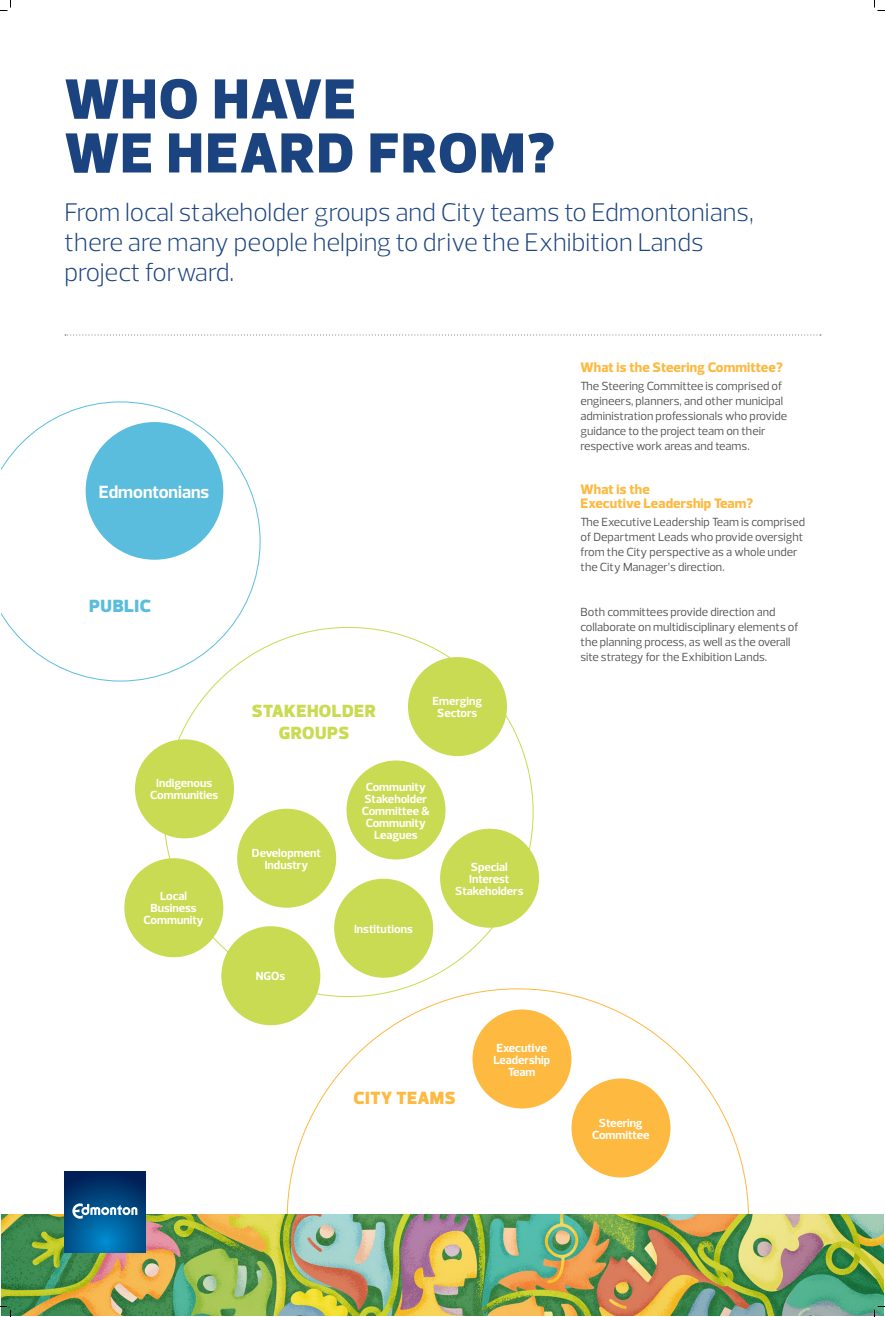
<style>
.page{position:relative;width:885px;height:1317px;background:#fff}
.page>*{position:absolute;margin:0;border:0;box-sizing:border-box;transform-origin:0 0}
._1_Page_Title{font:900 57.5px/54px "Prelo";letter-spacing:.025em;color:#1a4380}
.Special__Large{font:300 26px/30px "Prelo";color:#1a4380}
.Graphics_36{font:900 18px/21.6px "Prelo";letter-spacing:.02em;color:#c8db52;text-align:center}
.Graphic_2{font:700 18px "Prelo";color:#fff}
.Graphics_36-2{font:900 18px "Prelo";letter-spacing:.035em;color:#fdb940}
.Graphics_36-3{font:900 18px "Prelo";letter-spacing:.035em;color:#5bbdde}
._4_Paragraph_Header{font:800 14px/14px "Prelo";letter-spacing:.01em;color:#fdb940}
.Body__Small{font:12px/15px "Prelo";color:#4f4d50}
.Graphic_1{font:700 12px/12px "Prelo";color:#fff;text-align:center}
</style>
<div class="page">
<svg style="left:2px;top:401px;width:259px;height:281px"></svg>
<svg style="left:287px;top:988px;width:462px;height:227px"></svg>
<div style="left:86px;top:422px;width:137px;height:138px;background:#5bbdde;border-radius:50%"></div>
<img style="left:2px;top:1215px;width:882px;height:101px">
<svg style="left:64px;top:1172px;width:82px;height:80px;background:#004a85"></svg>
<svg style="left:72px;top:1203px;width:65px;height:16px"></svg>
<svg style="left:65px;top:334px;width:756px;height:2px"></svg>
<div style="left:124px;top:858px;width:99px;height:99px;background:#c8db52;border-radius:50%"></div>
<div style="left:334px;top:879px;width:99px;height:99px;background:#c8db52;border-radius:50%"></div>
<div style="left:472px;top:1010px;width:100px;height:98px;background:#fdb940;border-radius:50%"></div>
<div style="left:572px;top:1078px;width:98px;height:100px;background:#fdb940;border-radius:50%"></div>
<div style="left:440px;top:829px;width:99px;height:99px;background:#c8db52;border-radius:50%"></div>
<div style="left:135px;top:739px;width:99px;height:99px;background:#c8db52;border-radius:50%"></div>
<div style="left:347px;top:761px;width:99px;height:99px;background:#c8db52;border-radius:50%"></div>
<div style="left:408px;top:657px;width:99px;height:99px;background:#c8db52;border-radius:50%"></div>
<div style="left:237px;top:809px;width:99px;height:99px;background:#c8db52;border-radius:50%"></div>
<div style="left:221px;top:926px;width:99px;height:99px;background:#c8db52;border-radius:50%"></div>
<svg style="left:0;top:0;width:11px;height:11px"></svg>
<svg style="left:0;top:1306px;width:11px;height:11px"></svg>
<svg style="left:874px;top:0;width:11px;height:11px"></svg>
<svg style="left:874px;top:1306px;width:11px;height:11px"></svg>
<p class="_1_Page_Title" style="left:65px;top:73px;width:491px">WHO HAVE<br>WE HEARD FROM?</p>
<p class="Special__Large" style="left:64px;top:197px;width:691px">From local stakeholder groups and City teams to Edmontonians, there are many people helping to drive the Exhibition Lands project forward.</p>
<p class="Graphic_2" style="left:99px;top:481px;width:112px">Edmontonians</p>
<p class="Graphics_36-3" style="left:89px;top:595px;width:63px">PUBLIC</p>
<p class="Graphics_36" style="left:252px;top:701px;width:126px">STAKEHOLDER<br>GROUPS</p>
<p class="Graphic_1" style="left:432px;top:695px;width:51px">Emerging</p>
<p class="Graphic_1" style="left:437px;top:707px;width:42px">Sectors</p>
<p class="Graphic_1" style="left:156px;top:777px;width:57px">Indigenous</p>
<p class="Graphic_1" style="left:150px;top:789px;width:69px">Communities</p>
<p class="Graphic_1" style="left:362px;top:781px;width:69px">Community<br>Stakeholder<br>Committee &amp;<br>Community<br>Leagues</p>
<p class="Graphic_1" style="left:144px;top:890px;width:61px">Local<br>Business<br>Community</p>
<p class="Graphic_1" style="left:252px;top:847px;width:71px">Development</p>
<p class="Graphic_1" style="left:265px;top:859px;width:45px">Industry</p>
<p class="Graphic_1" style="left:256px;top:970px;width:31px">NGOs</p>
<p class="Graphic_1" style="left:354px;top:923px;width:60px">Institutions</p>
<p class="Graphic_1" style="left:471px;top:861px;width:38px">Special</p>
<p class="Graphic_1" style="left:469px;top:873px;width:42px">Interest</p>
<p class="Graphic_1" style="left:455px;top:885px;width:70px">Stakeholders</p>
<p class="Graphic_1" style="left:493px;top:1042px;width:58px">Executive<br>Leadership<br>Team</p>
<p class="Graphics_36-2" style="left:354px;top:1087px;width:103px">CITY TEAMS</p>
<p class="_4_Paragraph_Header" style="left:580px;top:360px;width:204px">What is the Steering Committee?</p>
<p class="Body__Small" style="left:580px;top:379px;width:208px">The Steering Committee is comprised of engineers, planners, and other municipal administration professionals who provide guidance to the project team on their respective work areas and teams.</p>
<p class="_4_Paragraph_Header" style="left:580px;top:482px;width:174px">What is the<br>Executive Leadership Team?</p>
<p class="Body__Small" style="left:580px;top:515px;width:226px">The Executive Leadership Team is comprised of Department Leads who provide oversight from the City perspective as a whole under the City Manager’s direction.</p>
<p class="Body__Small" style="left:580px;top:605px;width:220px">Both committees provide direction and collaborate on multidisciplinary elements of the planning process, as well as the overall site strategy for the Exhibition Lands.</p>
<p class="Graphic_1" style="left:592px;top:1117px;width:59px">Steering<br>Committee</p>
</div>
